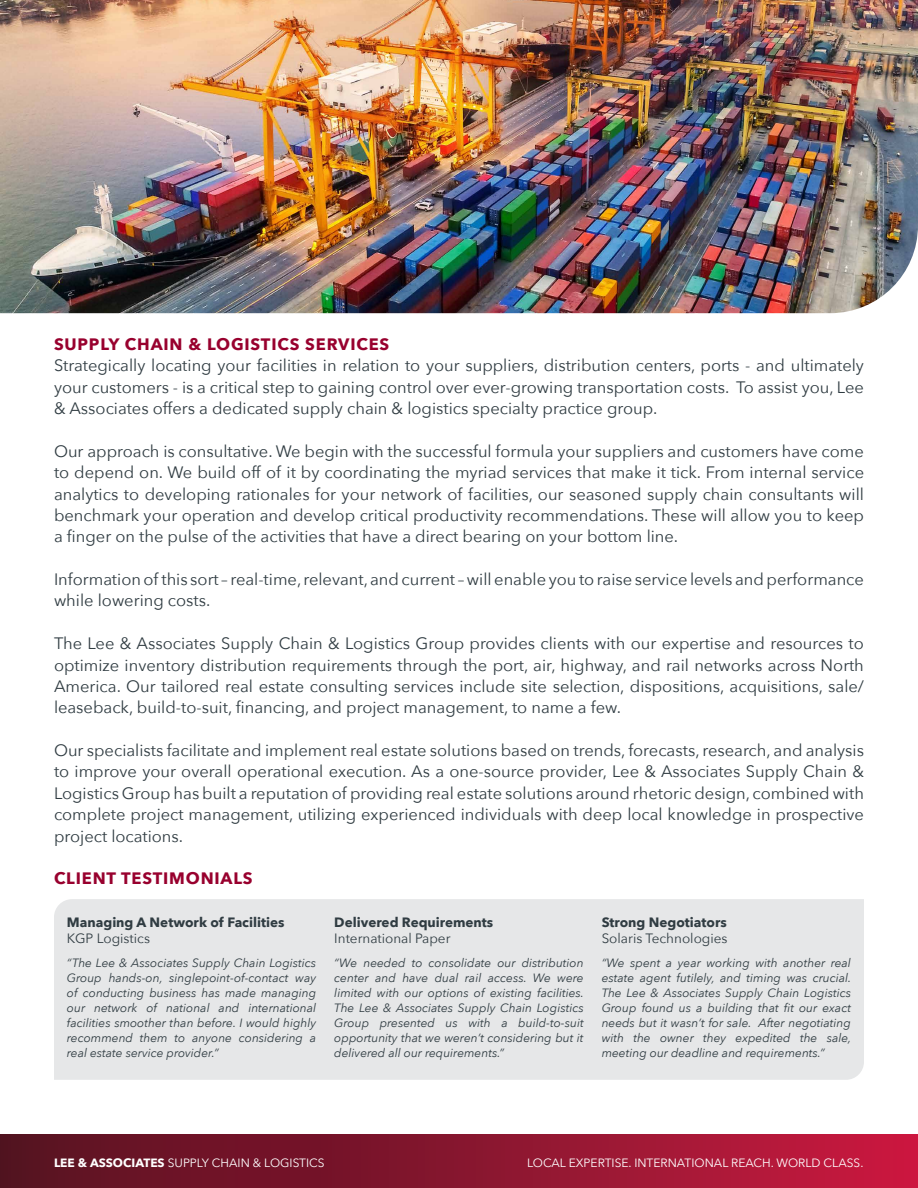
<style>
.page{position:relative;width:918px;height:1188px;background:#fff}
.page>*{position:absolute;margin:0;border:0;box-sizing:border-box;transform-origin:0 0}
.t1{font:16.5px/21.3px "Avenir Next";color:#303c42;text-align:justify}
.t2{font:700 16.5px "Avenir Next";letter-spacing:.05em;color:#98002e}
.t3{font:700 13.5px "Avenir Next";color:#303c42}
.t4{font:13.5px "Avenir Next";color:#303c42}
.t5{font:italic 12px/15px "Avenir Next";color:#303c42;text-align:justify}
.t6{font:12px "Avenir Next";color:#fff}
.s1{font-weight:700}
</style>
<div class="page">
<div style="left:0;top:1134px;width:918px;height:54px;background:linear-gradient(to right,#511220,#c6193f)"></div>
<div style="left:54px;top:899px;width:810px;height:181px;background:#e6e7e8"></div>
<img style="left:0;top:0;width:918px;height:313px">
<p class="t2" style="left:54px;top:330px;width:337px">SUPPLY CHAIN &amp; LOGISTICS SERVICES</p>
<p class="t1" style="left:54px;top:354px;width:812px">Strategically locating your facilities in relation to your suppliers, distribution centers, ports - and ultimately your customers - is a critical step to gaining control over ever-growing transportation costs. To assist you, Lee &amp; Associates offers a dedicated supply chain &amp; logistics specialty practice group.</p>
<p class="t1" style="left:54px;top:440px;width:812px">Our approach is consultative. We begin with the successful formula your suppliers and customers have come to depend on. We build off of it by coordinating the myriad services that make it tick. From internal service analytics to developing rationales for your network of facilities, our seasoned supply chain consultants will benchmark your operation and develop critical productivity recommendations. These will allow you to keep a finger on the pulse of the activities that have a direct bearing on your bottom line.</p>
<p class="t1" style="left:54px;top:568px;width:811px">Information of this sort – real-time, relevant, and current – will enable you to raise service levels and performance while lowering costs.</p>
<p class="t1" style="left:54px;top:632px;width:812px">The Lee &amp; Associates Supply Chain &amp; Logistics Group provides clients with our expertise and resources to optimize inventory distribution requirements through the port, air, highway, and rail networks across North America. Our tailored real estate consulting services include site selection, dispositions, acquisitions, sale/ leaseback, build-to-suit, financing, and project management, to name a few.</p>
<p class="t1" style="left:54px;top:739px;width:812px">Our specialists facilitate and implement real estate solutions based on trends, forecasts, research, and analysis to improve your overall operational execution. As a one-source provider, Lee &amp; Associates Supply Chain &amp; Logistics Group has built a reputation of providing real estate solutions around rhetoric design, combined with complete project management, utilizing experienced individuals with deep local knowledge in prospective project locations.</p>
<p class="t2" style="left:54px;top:864px;width:200px">CLIENT TESTIMONIALS</p>
<p class="t3" style="left:67px;top:910px;width:219px">Managing A Network of Facilities</p>
<p class="t4" style="left:67px;top:927px;width:85px">KGP Logistics</p>
<p class="t5" style="left:67px;top:955px;width:251px">“The Lee &amp; Associates Supply Chain Logistics Group hands-on, singlepoint-of-contact way of conducting business has made managing our network of national and international facilities smoother than before. I would highly recommend them to anyone considering a real estate service provider.”</p>
<p class="t3" style="left:334px;top:910px;width:160px">Delivered Requirements</p>
<p class="t4" style="left:334px;top:927px;width:118px">International Paper</p>
<p class="t5" style="left:334px;top:955px;width:251px">“We needed to consolidate our distribution center and have dual rail access. We were limited with our options of existing facilities.<br>The Lee &amp; Associates Supply Chain Logistics Group presented us with a build-to-suit opportunity that we weren’t considering but it delivered all our requirements.”</p>
<p class="t3" style="left:602px;top:910px;width:127px">Strong Negotiators</p>
<p class="t4" style="left:602px;top:927px;width:127px">Solaris Technologies</p>
<p class="t5" style="left:602px;top:955px;width:251px">“We spent a year working with another real estate agent futilely, and timing was crucial.<br>The Lee &amp; Associates Supply Chain Logistics Group found us a building that fit our exact needs but it wasn’t for sale. After negotiating with the owner they expedited the sale, meeting our deadline and requirements.”</p>
<p class="t6" style="left:54px;top:1153px;width:272px"><span class="s1">LEE &amp; ASSOCIATES</span> SUPPLY CHAIN &amp; LOGISTICS</p>
<p class="t6" style="left:527px;top:1153px;width:338px">LOCAL EXPERTISE. INTERNATIONAL REACH. WORLD CLASS.</p>
</div>
